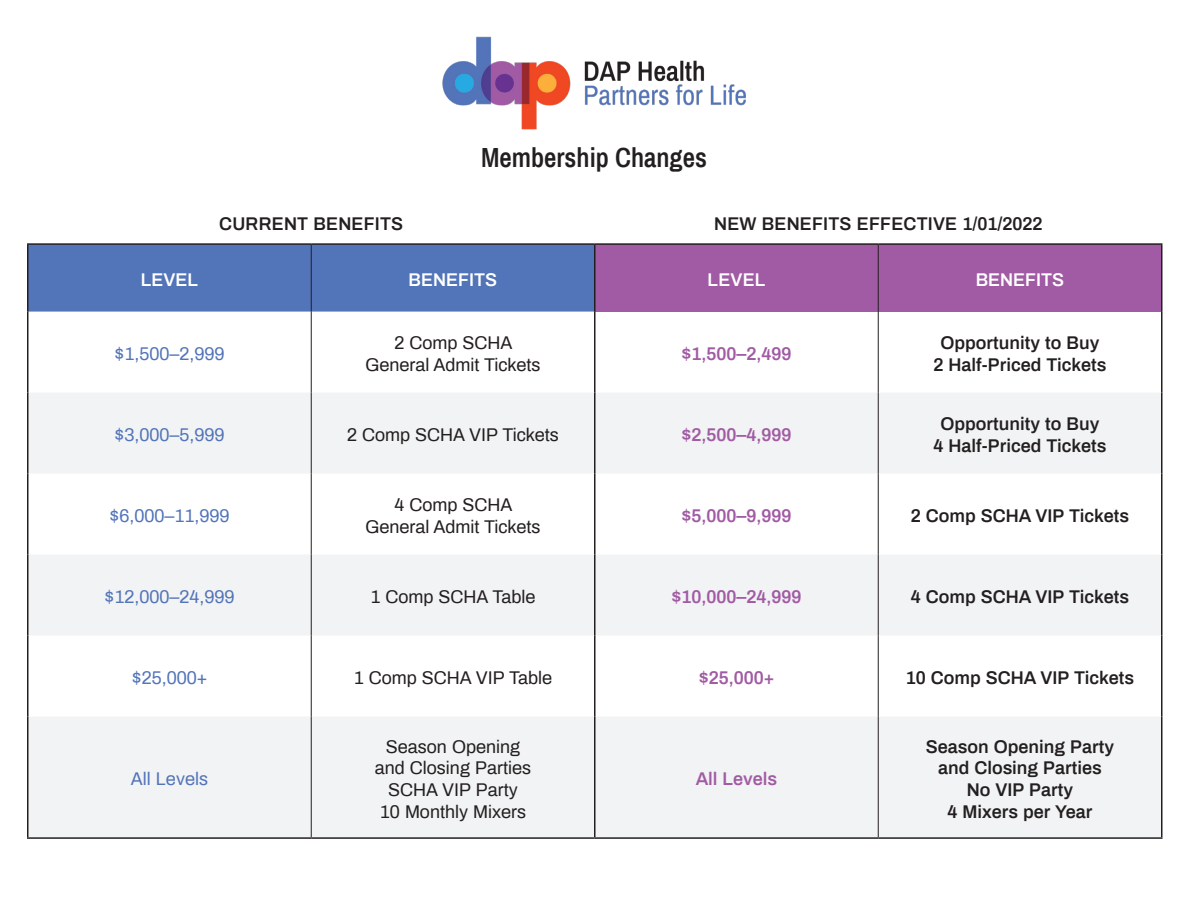
<style>
.page{position:relative;width:1188px;height:918px;background:#fff}
.page>*{position:absolute;margin:0;border:0;box-sizing:border-box;transform-origin:0 0}
.t1{font:600 27px "Archivo Narrow";color:#231f20}
.t2{font:600 18px/21.6px "Archivo";color:#231f20;text-align:center}
.t3{font:18px/21.6px "Archivo";color:#231f20;text-align:center}
.t4{font:18px "Archivo";color:#5274b9}
.t5{font:600 18px "Archivo";color:#a15ba4}
.t6{font:600 18px "Archivo";color:#fff}
</style>
<div class="page">
<img style="left:442px;top:36px;width:304px;height:94px">
<div style="left:28px;top:245px;width:566px;height:67px;background:#5274b9"></div>
<div style="left:595px;top:244px;width:283px;height:68px;background:#a15ba4"></div>
<div style="left:878px;top:244px;width:284px;height:68px;background:#a15ba4"></div>
<svg style="left:28px;top:393px;width:1133px;height:444px;fill:#f2f3f4"></svg>
<hr style="left:311px;top:245px;width:1px;height:67px;background:#231f20">
<hr style="left:878px;top:245px;width:1px;height:67px;background:#231f20">
<hr style="left:311px;top:312px;width:1px;height:81px;background:#231f20">
<hr style="left:878px;top:312px;width:1px;height:81px;background:#231f20">
<hr style="left:311px;top:393px;width:1px;height:81px;background:#231f20">
<hr style="left:878px;top:393px;width:1px;height:81px;background:#231f20">
<hr style="left:311px;top:474px;width:1px;height:81px;background:#231f20">
<hr style="left:878px;top:474px;width:1px;height:81px;background:#231f20">
<hr style="left:311px;top:555px;width:1px;height:81px;background:#231f20">
<hr style="left:878px;top:555px;width:1px;height:81px;background:#231f20">
<hr style="left:311px;top:636px;width:1px;height:81px;background:#231f20">
<hr style="left:878px;top:636px;width:1px;height:81px;background:#231f20">
<hr style="left:311px;top:717px;width:1px;height:120px;background:#231f20">
<hr style="left:878px;top:717px;width:1px;height:120px;background:#231f20">
<hr style="left:594px;top:245px;width:2px;height:67px;background:#231f20">
<hr style="left:594px;top:312px;width:2px;height:81px;background:#231f20">
<hr style="left:594px;top:393px;width:2px;height:81px;background:#231f20">
<hr style="left:594px;top:474px;width:2px;height:81px;background:#231f20">
<hr style="left:594px;top:555px;width:2px;height:81px;background:#231f20">
<hr style="left:594px;top:636px;width:2px;height:81px;background:#231f20">
<hr style="left:594px;top:717px;width:2px;height:120px;background:#231f20">
<hr style="left:595px;top:837px;width:283px;height:2px;background:#231f20">
<hr style="left:878px;top:837px;width:284px;height:2px;background:#231f20">
<hr style="left:27px;top:245px;width:1px;height:67px;background:#231f20">
<hr style="left:27px;top:312px;width:1px;height:81px;background:#231f20">
<hr style="left:27px;top:393px;width:1px;height:81px;background:#231f20">
<hr style="left:27px;top:474px;width:1px;height:81px;background:#231f20">
<hr style="left:27px;top:555px;width:1px;height:81px;background:#231f20">
<hr style="left:27px;top:636px;width:1px;height:81px;background:#231f20">
<hr style="left:27px;top:717px;width:1px;height:120px;background:#231f20">
<hr style="left:27px;top:837px;width:284px;height:2px;background:#231f20">
<hr style="left:311px;top:837px;width:284px;height:2px;background:#231f20">
<hr style="left:27px;top:243px;width:284px;height:2px;background:#231f20">
<hr style="left:311px;top:243px;width:284px;height:2px;background:#231f20">
<hr style="left:595px;top:243px;width:283px;height:2px;background:#231f20">
<hr style="left:878px;top:243px;width:284px;height:2px;background:#231f20">
<hr style="left:1161px;top:245px;width:1px;height:67px;background:#231f20">
<hr style="left:1161px;top:312px;width:1px;height:81px;background:#231f20">
<hr style="left:1161px;top:393px;width:1px;height:81px;background:#231f20">
<hr style="left:1161px;top:474px;width:1px;height:81px;background:#231f20">
<hr style="left:1161px;top:555px;width:1px;height:81px;background:#231f20">
<hr style="left:1161px;top:636px;width:1px;height:81px;background:#231f20">
<hr style="left:1161px;top:717px;width:1px;height:120px;background:#231f20">
<p class="t1" style="left:481px;top:139px;width:227px">Membership Changes</p>
<p class="t2" style="left:219px;top:212px;width:186px">CURRENT BENEFITS</p>
<p class="t2" style="left:714px;top:212px;width:330px">NEW BENEFITS EFFECTIVE 1/01/2022</p>
<p class="t6" style="left:141px;top:266px;width:59px">LEVEL</p>
<p class="t6" style="left:409px;top:266px;width:90px">BENEFITS</p>
<p class="t6" style="left:708px;top:266px;width:60px">LEVEL</p>
<p class="t6" style="left:976px;top:266px;width:90px">BENEFITS</p>
<p class="t4" style="left:114px;top:341px;width:112px">$1,500–2,999</p>
<p class="t3" style="left:365px;top:331px;width:177px">2 Comp SCHA<br>General Admit Tickets</p>
<p class="t5" style="left:681px;top:341px;width:112px">$1,500–2,499</p>
<p class="t2" style="left:934px;top:331px;width:174px">Opportunity to Buy<br>2 Half-Priced Tickets</p>
<p class="t4" style="left:114px;top:422px;width:112px">$3,000–5,999</p>
<p class="t3" style="left:347px;top:423px;width:213px">2 Comp SCHA VIP Tickets</p>
<p class="t5" style="left:681px;top:422px;width:112px">$2,500–4,999</p>
<p class="t2" style="left:934px;top:412px;width:174px">Opportunity to Buy<br>4 Half-Priced Tickets</p>
<p class="t4" style="left:109px;top:503px;width:122px">$6,000–11,999</p>
<p class="t3" style="left:365px;top:493px;width:177px">4 Comp SCHA<br>General Admit Tickets</p>
<p class="t5" style="left:681px;top:503px;width:112px">$5,000–9,999</p>
<p class="t2" style="left:911px;top:504px;width:220px">2 Comp SCHA VIP Tickets</p>
<p class="t4" style="left:104px;top:584px;width:132px">$12,000–24,999</p>
<p class="t3" style="left:371px;top:585px;width:166px">1 Comp SCHA Table</p>
<p class="t5" style="left:671px;top:584px;width:132px">$10,000–24,999</p>
<p class="t2" style="left:911px;top:585px;width:220px">4 Comp SCHA VIP Tickets</p>
<p class="t4" style="left:132px;top:665px;width:77px">$25,000+</p>
<p class="t3" style="left:354px;top:666px;width:200px">1 Comp SCHA VIP Table</p>
<p class="t5" style="left:699px;top:665px;width:77px">$25,000+</p>
<p class="t2" style="left:906px;top:666px;width:230px">10 Comp SCHA VIP Tickets</p>
<p class="t4" style="left:131px;top:766px;width:79px">All Levels</p>
<p class="t3" style="left:375px;top:735px;width:158px">Season Opening and Closing Parties</p>
<p class="t3" style="left:388px;top:778px;width:131px">SCHA VIP Party</p>
<p class="t3" style="left:380px;top:799px;width:148px">10 Monthly Mixers</p>
<p class="t5" style="left:696px;top:766px;width:83px">All Levels</p>
<p class="t2" style="left:926px;top:735px;width:190px">Season Opening Party and Closing Parties</p>
<p class="t2" style="left:967px;top:778px;width:108px">No VIP Party</p>
<p class="t2" style="left:947px;top:800px;width:147px">4 Mixers per Year</p>
</div>
